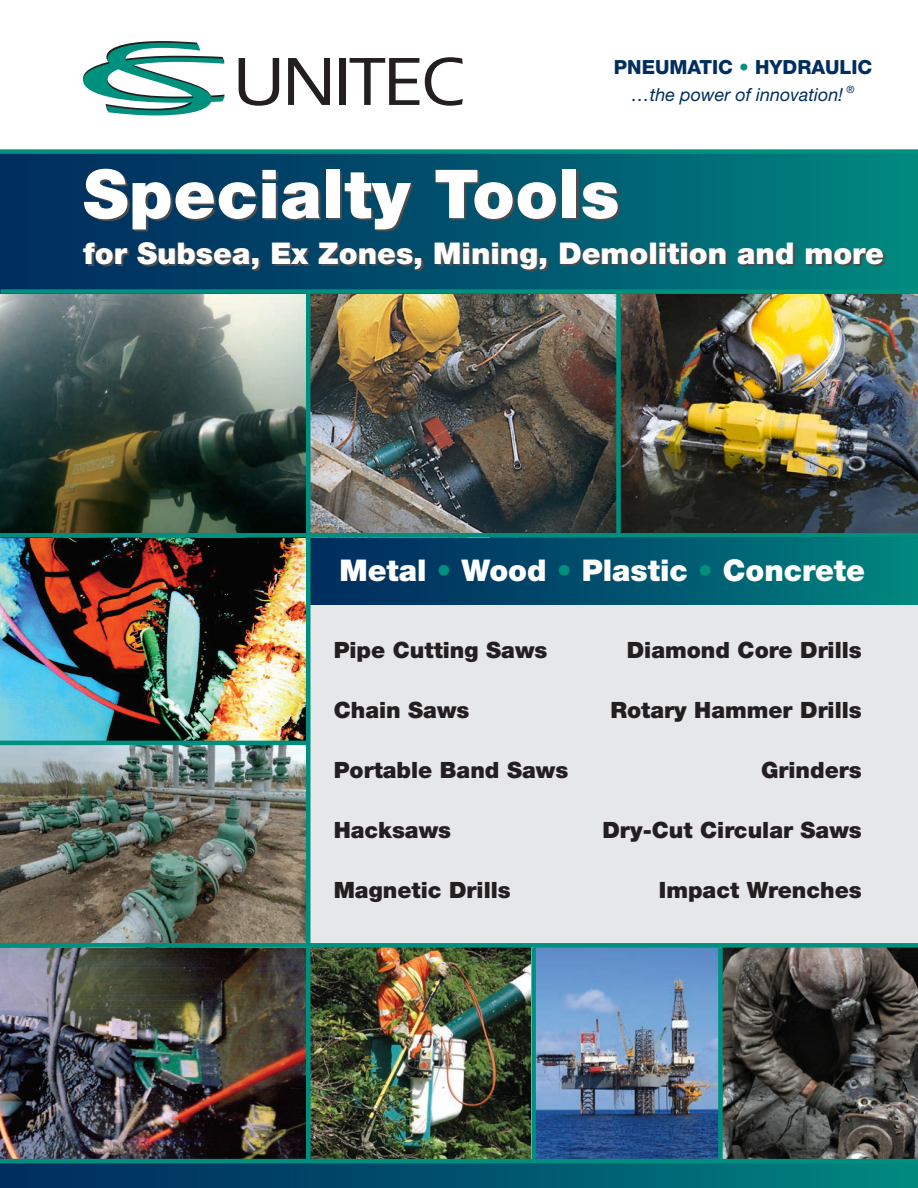
<style>
.page{position:relative;width:918px;height:1188px;background:#fff}
.page>*{position:absolute;margin:0;border:0;box-sizing:border-box;transform-origin:0 0}
.t1{font:900 67.5px "Helvetica Neue LT Pro";letter-spacing:.01em;color:#fff}
.t2{font:900 30px "Helvetica Neue LT Pro";color:#fff}
.t3{font:900 22.5px "Helvetica Neue LT Pro";color:#231f20}
.t4{font:800 19.5px "Helvetica Neue LT Pro";color:#002e5e}
.t5{font:italic 18px "Helvetica Neue LT Pro";color:#002e5e}
.s1{color:#008e7f}
.s2{color:#008f7d}
</style>
<div class="page">
<div style="left:1px;top:534px;width:917px;height:413px;background:#e6e7e9"></div>
<div style="left:308px;top:533px;width:610px;height:72px;background:linear-gradient(to right,#00275d,#00827f)"></div>
<img style="left:723px;top:948px;width:195px;height:211px">
<img style="left:310px;top:948px;width:221px;height:211px">
<img style="left:536px;top:948px;width:182px;height:211px">
<img style="left:0;top:538px;width:306px;height:620px">
<img style="left:621px;top:294px;width:297px;height:239px">
<img style="left:0;top:294px;width:616px;height:239px">
<hr style="left:306px;top:272px;width:4px;height:890px;background:#008e7f">
<div style="left:718px;top:948px;width:5px;height:211px;background:#008e7f"></div>
<div style="left:531px;top:948px;width:5px;height:211px;background:#008e7f"></div>
<div style="left:616px;top:270px;width:5px;height:263px;background:#008e7f"></div>
<div style="left:0;top:152px;width:918px;height:142px;background:linear-gradient(to right,#00275d,#00837f)"></div>
<svg style="left:239px;top:58px;width:40px;height:48px"></svg>
<svg style="left:288px;top:58px;width:42px;height:47px"></svg>
<div style="left:339px;top:58px;width:7px;height:47px;background:#231f20"></div>
<svg style="left:350px;top:58px;width:69px;height:47px"></svg>
<svg style="left:425px;top:57px;width:38px;height:49px"></svg>
<svg style="left:83px;top:41px;width:142px;height:74px"></svg>
<svg style="left:0;top:1163px;width:918px;height:25px;background:#00556e"></svg>
<div style="left:0;top:533px;width:918px;height:5px;background:#008e7f"></div>
<hr style="left:0;top:741px;width:307px;height:4px;background:#008e7f">
<div style="left:1px;top:289px;width:917px;height:5px;background:#008e7f"></div>
<div style="left:0;top:149px;width:918px;height:5px;background:#008e7f"></div>
<hr style="left:0;top:1159px;width:918px;height:4px;background:#008e7f">
<div style="left:0;top:943px;width:918px;height:5px;background:#008e7f"></div>
<p class="t4" style="left:614px;top:56px;width:260px">PNEUMATIC <span class="s1">•</span> HYDRAULIC</p>
<p class="t5" style="left:632px;top:84px;width:224px">…the power of innovation! <sup>®</sup></p>
<p class="t1" style="left:83px;top:153px;width:538px">Specialty Tools</p>
<p class="t2" style="left:83px;top:235px;width:802px">for Subsea, Ex Zones, Mining, Demolition and more</p>
<p class="t2" style="left:339px;top:552px;width:527px">Metal <span class="s2">•</span> Wood <span class="s2">•</span> Plastic <span class="s2">•</span> Concrete</p>
<p class="t3" style="left:334px;top:636px;width:215px">Pipe Cutting Saws</p>
<p class="t3" style="left:334px;top:696px;width:137px">Chain Saws</p>
<p class="t3" style="left:334px;top:756px;width:236px">Portable Band Saws</p>
<p class="t3" style="left:627px;top:636px;width:237px">Diamond Core Drills</p>
<p class="t3" style="left:610px;top:696px;width:253px">Rotary Hammer Drills</p>
<p class="t3" style="left:761px;top:756px;width:102px">Grinders</p>
<p class="t3" style="left:334px;top:816px;width:119px">Hacksaws</p>
<p class="t3" style="left:602px;top:816px;width:261px">Dry-Cut Circular Saws</p>
<p class="t3" style="left:334px;top:876px;width:179px">Magnetic Drills</p>
<p class="t3" style="left:659px;top:876px;width:204px">Impact Wrenches</p>
</div>
